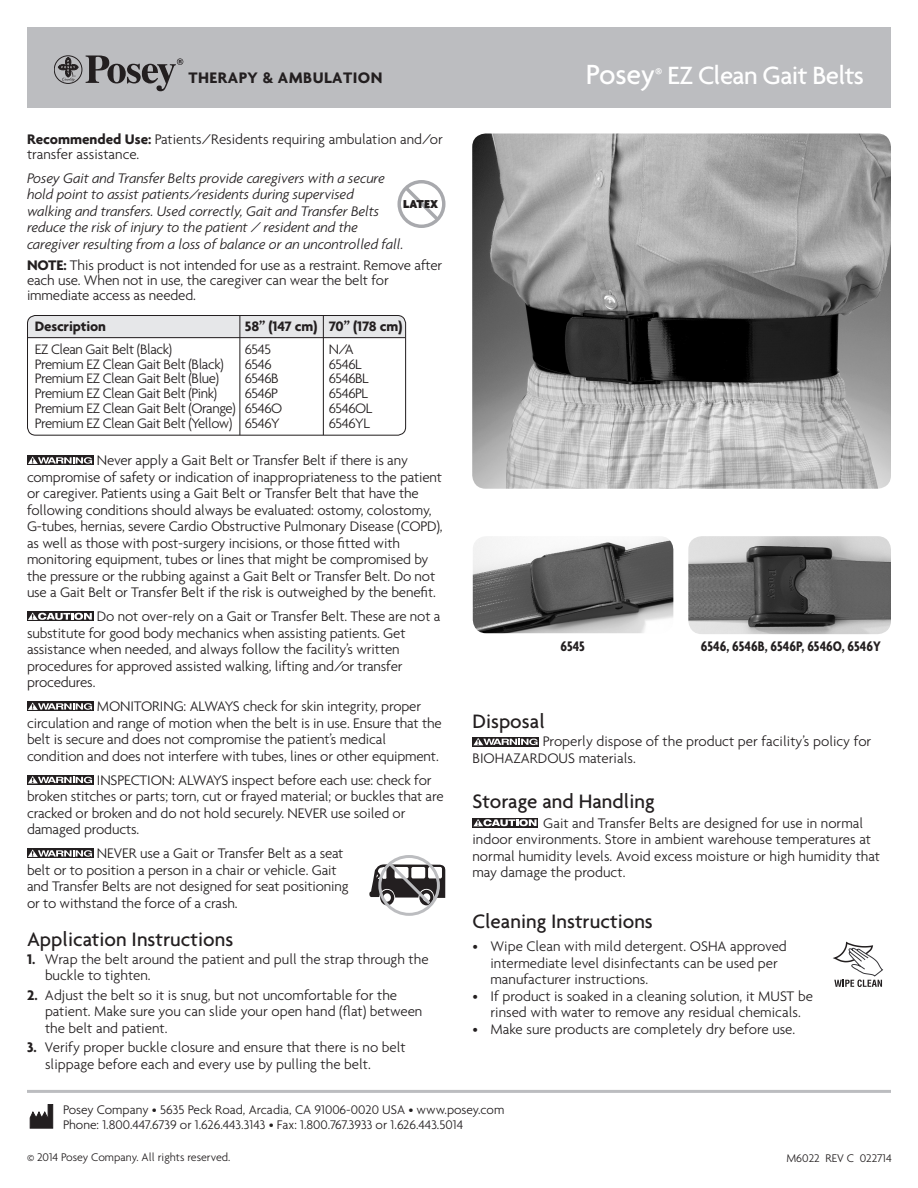
<style>
.page{position:relative;width:918px;height:1188px;background:#fff}
.page>*{position:absolute;margin:0;border:0;box-sizing:border-box;transform-origin:0 0}
.Title_Product_Head{font:500 27px "Agenda";letter-spacing:-.025em;color:#fff}
.Subheads{font:500 21px "Agenda";color:#231f20}
.SUB_Subheads{font:500 21px "Agenda";color:#231f20}
.Body_Copy_-_Indent{font:700 16.5px "Agenda";letter-spacing:.025em;color:#231f20}
.Body_Instruction_C{font:300 15px/16.5px "Agenda";letter-spacing:-.01em;color:#231f20}
.Bullet_Numbered_Bo{font:300 15px/16.5px "Agenda";color:#231f20}
.Body_Instruction_C-2{font:italic 300 15px/16.5px "Agenda";letter-spacing:-.01em;color:#231f20}
.SUB_Subheads-2{font:300 15px/15px "Agenda";color:#231f20}
.Photo_Cat_NumbersB{font:700 condensed 15px "Agenda";color:#231f20}
.Cat_No__Descriptio{font:300 14.85px "Agenda";letter-spacing:-.03em;color:#231f20}
.Lead-In_Copy{font:700 14.85px "Agenda";letter-spacing:-.01em;color:#231f20}
.Lead-In_Copy-2{font:300 14.85px "Agenda";letter-spacing:-.03em;color:#231f20}
.t1{font:300 13.5px "Agenda";color:#231f20}
.Bullet_Numbered_Body{font:900 12.45px "Agenda";letter-spacing:.005em;color:#231f20}
.t2{font:300 12px "Agenda";color:#231f20}
.s1{font-size:30px}
.s2{font-weight:700}
</style>
<div class="page">
<div style="left:27px;top:315px;width:377px;height:22px;background:#e6e7e9"></div>
<svg style="left:29px;top:1104px;width:25px;height:25px"></svg>
<img style="left:472px;top:134px;width:419px;height:355px">
<img style="left:473px;top:537px;width:200px;height:96px">
<img style="left:688px;top:536px;width:203px;height:98px">
<div style="left:27px;top:315px;width:379px;height:121px;border:1px solid #231f20;border-radius:8px"></div>
<hr style="left:28px;top:337px;width:377px;height:1px;background:#231f20">
<hr style="left:239px;top:315px;width:1px;height:120px;background:#231f20">
<hr style="left:323px;top:315px;width:1px;height:120px;background:#231f20">
<div style="left:473px;top:737px;width:66px;height:9px;background:#231f20"></div>
<svg style="left:473px;top:738px;width:65px;height:7px"></svg>
<svg style="left:472px;top:818px;width:66px;height:10px"></svg>
<svg style="left:473px;top:819px;width:64px;height:7px"></svg>
<svg style="left:833px;top:942px;width:50px;height:45px"></svg>
<div style="left:397px;top:180px;width:48px;height:48px;border:3px solid #a8a9ad;border-radius:50%"></div>
<svg style="left:401px;top:183px;width:41px;height:41px"></svg>
<div style="left:27px;top:455px;width:67px;height:10px;background:#231f20"></div>
<svg style="left:28px;top:456px;width:64px;height:8px"></svg>
<div style="left:27px;top:611px;width:67px;height:10px;background:#231f20"></div>
<svg style="left:28px;top:612px;width:64px;height:8px"></svg>
<div style="left:27px;top:701px;width:67px;height:10px;background:#231f20"></div>
<svg style="left:28px;top:702px;width:64px;height:8px"></svg>
<svg style="left:27px;top:775px;width:67px;height:10px"></svg>
<svg style="left:28px;top:776px;width:64px;height:7px"></svg>
<div style="left:27px;top:848px;width:67px;height:10px;background:#231f20"></div>
<svg style="left:28px;top:849px;width:64px;height:8px"></svg>
<div style="left:378px;top:855px;width:62px;height:61px;border:3px solid #bcbdc0;border-radius:50%"></div>
<svg style="left:369px;top:859px;width:77px;height:48px"></svg>
<div style="left:27px;top:27px;width:864px;height:81px;background:#bcbdc0"></div>
<svg style="left:86px;top:56px;width:97px;height:35px"></svg>
<svg style="left:58px;top:57px;width:21px;height:25px"></svg>
<div style="left:54px;top:56px;width:28px;height:28px;border:1px solid #231f20;border-radius:50%"></div>
<hr style="left:27px;top:1090px;width:864px;height:3px;background:#bcbdc0">
<p class="Body_Copy_-_Indent" style="left:189px;top:68px;width:195px">THERAPY &amp; AMBULATION</p>
<p class="Title_Product_Head" style="left:586px;top:59px;width:280px"><span class="s1">Posey</span><sup>®</sup> EZ Clean Gait Belts</p>
<p class="SUB_Subheads-2" style="left:27px;top:131px;width:417px"><span class="s2">Recommended Use:</span> Patients/Residents requiring ambulation and/or transfer assistance.</p>
<p class="Body_Instruction_C-2" style="left:27px;top:170px;width:378px">Posey Gait and Transfer Belts provide caregivers with a secure hold point to assist patients/residents during supervised<br>walking and transfers. Used correctly, Gait and Transfer Belts reduce the risk of injury to the patient / resident and the caregiver resulting from a loss of balance or an uncontrolled fall.</p>
<p class="Body_Instruction_C" style="left:27px;top:257px;width:417px;line-height:15px"><span class="s2">NOTE:</span> This product is not intended for use as a restraint. Remove after each use. When not in use, the caregiver can wear the belt for immediate access as needed.</p>
<p class="Bullet_Numbered_Body" style="left:403px;top:196px;width:37px">LATEX</p>
<p class="Lead-In_Copy" style="left:35px;top:317px;width:73px">Description</p>
<p class="Lead-In_Copy" style="left:245px;top:317px;width:159px">58” (147 cm) 70” (178 cm)</p>
<p class="Lead-In_Copy-2" style="left:35px;top:340px;width:139px">EZ Clean Gait Belt (Black)</p>
<p class="Lead-In_Copy-2" style="left:245px;top:340px;width:28px">6545</p>
<p class="Lead-In_Copy-2" style="left:329px;top:340px;width:27px">N/A</p>
<p class="Cat_No__Descriptio" style="left:35px;top:355px;width:190px">Premium EZ Clean Gait Belt (Black)</p>
<p class="Cat_No__Descriptio" style="left:245px;top:355px;width:28px">6546</p>
<p class="Cat_No__Descriptio" style="left:329px;top:355px;width:35px">6546L</p>
<p class="Cat_No__Descriptio" style="left:35px;top:370px;width:186px">Premium EZ Clean Gait Belt (Blue)</p>
<p class="Cat_No__Descriptio" style="left:245px;top:370px;width:35px">6546B</p>
<p class="Cat_No__Descriptio" style="left:329px;top:370px;width:42px">6546BL</p>
<p class="Cat_No__Descriptio" style="left:35px;top:385px;width:184px">Premium EZ Clean Gait Belt (Pink)</p>
<p class="Cat_No__Descriptio" style="left:245px;top:385px;width:35px">6546P</p>
<p class="Cat_No__Descriptio" style="left:329px;top:385px;width:41px">6546PL</p>
<p class="Cat_No__Descriptio" style="left:35px;top:399px;width:249px">Premium EZ Clean Gait Belt (Orange) 6546O</p>
<p class="Cat_No__Descriptio" style="left:329px;top:399px;width:45px">6546OL</p>
<p class="Cat_No__Descriptio" style="left:35px;top:414px;width:247px">Premium EZ Clean Gait Belt (Yellow) 6546Y</p>
<p class="Cat_No__Descriptio" style="left:329px;top:414px;width:43px">6546YL</p>
<p class="Body_Instruction_C" style="left:27px;top:452px;width:417px;text-indent:70px">Never apply a Gait Belt or Transfer Belt if there is any compromise of safety or indication of inappropriateness to the patient or caregiver. Patients using a Gait Belt or Transfer Belt that have the following conditions should always be evaluated: ostomy, colostomy, G-tubes, hernias, severe Cardio Obstructive Pulmonary Disease (COPD), as well as those with post-surgery incisions, or those fitted with monitoring equipment, tubes or lines that might be compromised by the pressure or the rubbing against a Gait Belt or Transfer Belt. Do not use a Gait Belt or Transfer Belt if the risk is outweighed by the benefit.</p>
<p class="Body_Instruction_C" style="left:27px;top:608px;width:415px;text-indent:70px">Do not over-rely on a Gait or Transfer Belt. These are not a substitute for good body mechanics when assisting patients. Get assistance when needed, and always follow the facility’s written procedures for approved assisted walking, lifting and/or transfer procedures.</p>
<p class="Body_Instruction_C" style="left:27px;top:698px;width:416px;text-indent:70px">MONITORING: ALWAYS check for skin integrity, proper circulation and range of motion when the belt is in use. Ensure that the belt is secure and does not compromise the patient’s medical condition and does not interfere with tubes, lines or other equipment.</p>
<p class="Body_Instruction_C" style="left:27px;top:771px;width:418px;text-indent:70px">INSPECTION: ALWAYS inspect before each use: check for broken stitches or parts; torn, cut or frayed material; or buckles that are cracked or broken and do not hold securely. NEVER use soiled or damaged products.</p>
<p class="Body_Instruction_C" style="left:27px;top:845px;width:323px;text-indent:70px">NEVER use a Gait or Transfer Belt as a seat belt or to position a person in a chair or vehicle. Gait and Transfer Belts are not designed for seat positioning or to withstand the force of a crash.</p>
<p class="Subheads" style="left:27px;top:926px;width:208px">Application Instructions</p>
<p class="Bullet_Numbered_Bo" style="left:45px;top:950px;width:385px;text-indent:-18px"><span class="s2">1.</span> Wrap the belt around the patient and pull the strap through the buckle to tighten.</p>
<p class="Bullet_Numbered_Bo" style="left:45px;top:986px;width:379px;text-indent:-18px"><span class="s2">2.</span> Adjust the belt so it is snug, but not uncomfortable for the patient. Make sure you can slide your open hand (flat) between the belt and patient.</p>
<p class="Bullet_Numbered_Bo" style="left:45px;top:1039px;width:362px;text-indent:-18px"><span class="s2">3.</span> Verify proper buckle closure and ensure that there is no belt slippage before each and every use by pulling the belt.</p>
<p class="Photo_Cat_NumbersB" style="left:560px;top:638px;width:26px">6545</p>
<p class="Photo_Cat_NumbersB" style="left:701px;top:638px;width:181px">6546, 6546B, 6546P, 6546O, 6546Y</p>
<p class="SUB_Subheads" style="left:472px;top:709px;width:74px">Disposal</p>
<p class="Body_Instruction_C" style="left:472px;top:733px;width:400px;text-indent:70px">Properly dispose of the product per facility’s policy for<br>BIOHAZARDOUS materials.</p>
<p class="SUB_Subheads" style="left:472px;top:789px;width:184px">Storage and Handling</p>
<p class="Body_Instruction_C" style="left:472px;top:815px;width:409px;text-indent:71px">Gait and Transfer Belts are designed for use in normal indoor environments. Store in ambient warehouse temperatures at normal humidity levels. Avoid excess moisture or high humidity that may damage the product.</p>
<p class="Subheads" style="left:472px;top:908px;width:182px">Cleaning Instructions</p>
<p class="Bullet_Numbered_Bo" style="left:490px;top:938px;width:298px;text-indent:-18px">• Wipe Clean with mild detergent. OSHA approved intermediate level disinfectants can be used per manufacturer instructions.</p>
<p class="Bullet_Numbered_Bo" style="left:472px;top:987px;width:342px;text-align:center">• If product is soaked in a cleaning solution, it MUST be rinsed with water to remove any residual chemicals.</p>
<p class="Bullet_Numbered_Bo" style="left:472px;top:1020px;width:324px">• Make sure products are completely dry before use.</p>
<p class="t1" style="left:63px;top:1102px;width:443px">Posey Company • 5635 Peck Road, Arcadia, CA 91006-0020 USA • www.posey.com</p>
<p class="t1" style="left:63px;top:1117px;width:402px">Phone: 1.800.447.6739 or 1.626.443.3143 • Fax: 1.800.767.3933 or 1.626.443.5014</p>
<p class="t2" style="left:27px;top:1150px;width:205px">© 2014 Posey Company. All rights reserved.</p>
<p class="t2" style="left:786px;top:1151px;width:107px">M6022 REV C 022714</p>
</div>
